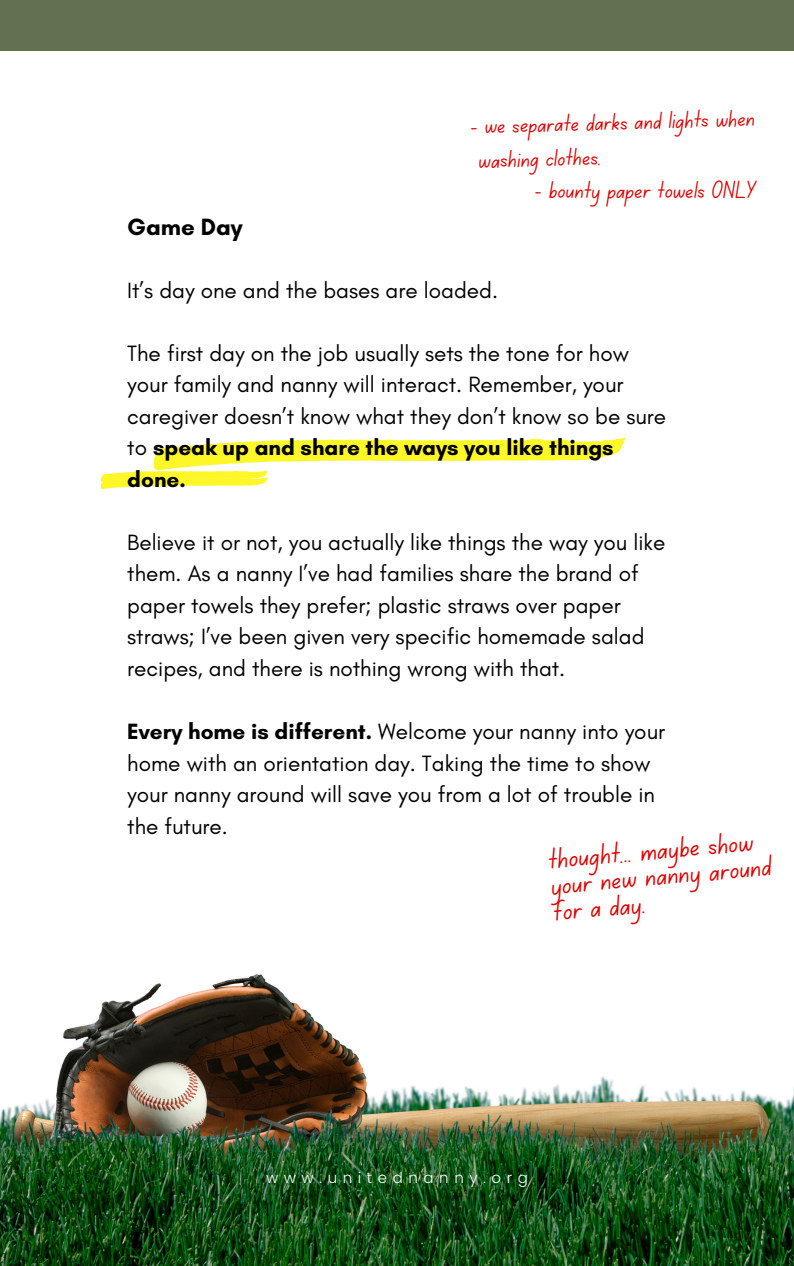
<style>
.page{position:relative;width:794px;height:1266px;background:#fff}
.page>*{position:absolute;margin:0;border:0;box-sizing:border-box;transform-origin:0 0}
.t1{font:30px/26px "Canva School Font";color:#e10000}
.t2{font:24.75px/33.9px "Canva School Font";color:#e10000}
.t3{font:700 24px "Glacial Indifference";color:#000}
.t4{font:22.5px/31.5px "Glacial Indifference";color:#000}
.t5{font:300 15px "Poppins";letter-spacing:.37em;color:#fff}
.s1{font-weight:700}
</style>
<div class="page">
<img style="left:0;top:974px;width:793px;height:292px">
<svg style="left:101px;top:438px;width:525px;height:51px"></svg>
<div style="left:0;top:0;width:793px;height:51px;background:#627251"></div>
<p class="t3" style="left:127px;top:212px;width:117px">Game Day</p>
<p class="t2" style="left:470px;top:113px;width:286px;rotate:-2deg">- we separate darks and lights when washing clothes.</p>
<p class="t2" style="left:534px;top:175px;width:223px">- bounty paper towels ONLY</p>
<p class="t4" style="left:127px;top:274px;width:372px">It’s day one and the bases are loaded.</p>
<p class="t4" style="left:127px;top:337px;width:540px">The first day on the job usually sets the tone for how your family and nanny will interact. Remember, your caregiver doesn’t know what they don’t know so be sure to <span class="s1">speak up and share the ways you like things done.</span></p>
<p class="t4" style="left:127px;top:526px;width:539px">Believe it or not, you actually like things the way you like them. As a nanny I’ve had families share the brand of paper towels they prefer; plastic straws over paper straws; I’ve been given very specific homemade salad recipes, and there is nothing wrong with that.</p>
<p class="t4" style="left:127px;top:715px;width:539px"><span class="s1">Every home is different.</span> Welcome your nanny into your home with an orientation day. Taking the time to show your nanny around will save you from a lot of trouble in the future.</p>
<h1 class="t1" style="left:547px;top:850px;width:223px;rotate:-5deg">thought... maybe show your new nanny around for a day.</h1>
<p class="t5" style="left:266px;top:1167px;width:263px">www.unitednanny.org</p>
</div>
